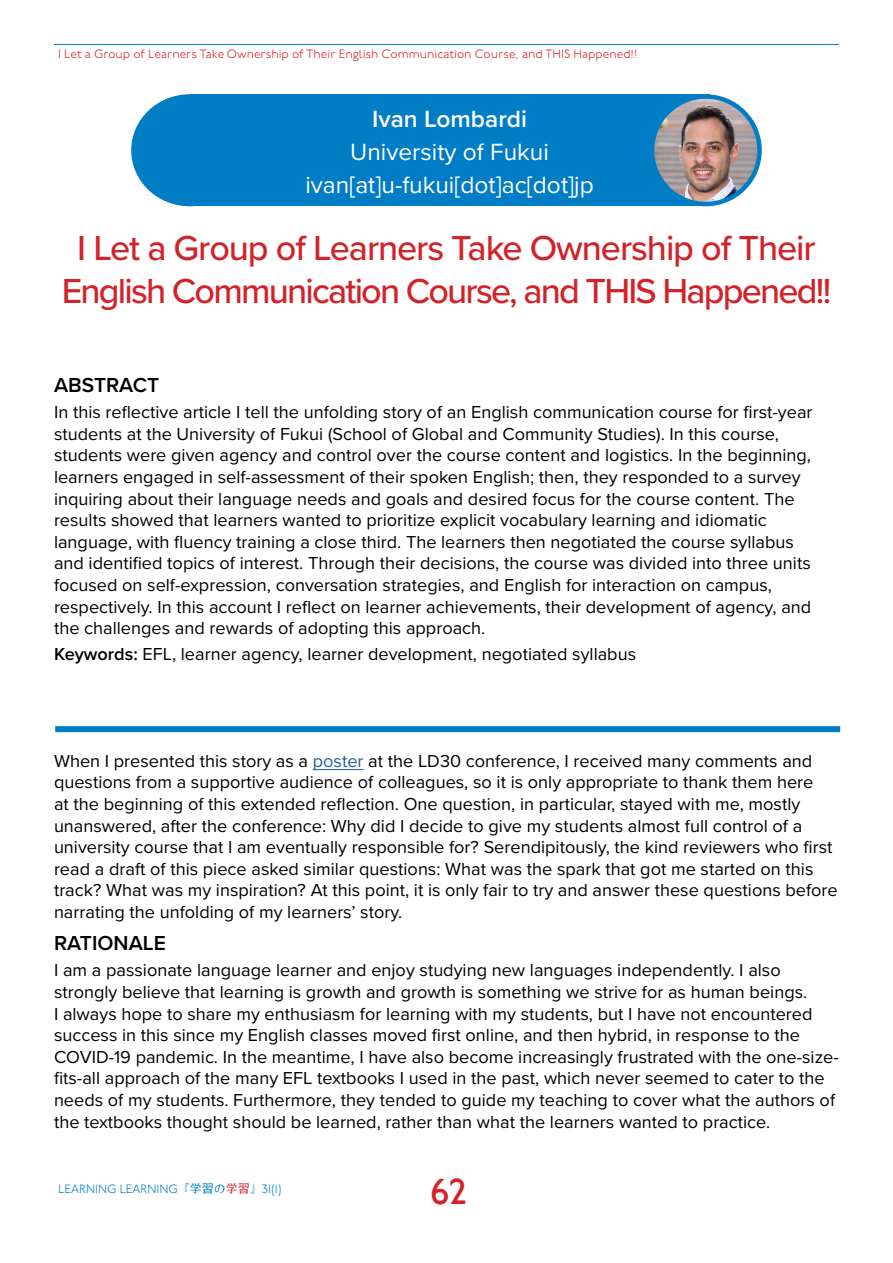
<style>
.page{position:relative;width:893px;height:1263px;background:#fff}
.page>*{position:absolute;margin:0;border:0;box-sizing:border-box;transform-origin:0 0}
.t1{font:500 36px/43.2px "Proxima Nova";letter-spacing:-.05em;color:#d2232a;text-align:center}
.t2{font:500 36px "P22 Underground";color:#d2232a}
.t3{font:24.3px/32.7px "Proxima Nova";color:#fff;text-align:center}
.t4{font:600 24.3px "Proxima Nova";color:#fff}
.t5{font:600 21px "Proxima Nova";color:#000}
.t6{font:18px/21.6px "Proxima Nova";color:#000}
.t7{font:300 12px "P22 Underground";color:#d2232a}
.t8{font:300 12px "P22 Underground";color:#007dc5}
.s1{font-weight:600}
.s2{color:#215e9e}
.s3{font-family:"AB hiro";font-weight:400}
.s4{font-family:"AB hiro";font-weight:400;color:#d2232a}
</style>
<div class="page">
<hr style="left:54px;top:44px;width:785px;height:1px;background:#007dc5">
<hr style="left:313px;top:769px;width:51px;height:1px;background:#215e9e">
<div style="left:55px;top:726px;width:785px;height:6px;background:#007dc5"></div>
<div style="left:190px;top:94px;width:519px;height:112px;background:#007dc5"></div>
<div style="left:133px;top:97px;width:113px;height:107px;background:#007dc5;border-radius:50%"></div>
<div style="left:131px;top:94px;width:117px;height:112px;border:5px solid #007dc5;border-radius:50%"></div>
<img style="left:652px;top:97px;width:107px;height:107px;border-radius:54px">
<div style="left:650px;top:94px;width:112px;height:112px;border:5px solid #007dc5;border-radius:50%"></div>
<p class="t7" style="left:58px;top:47px;width:581px">I Let a Group of Learners Take Ownership of Their English Communication Course, and THIS Happened!!</p>
<h2 class="t4" style="left:372px;top:101px;width:157px">Ivan Lombardi</h2>
<h2 class="t3" style="left:305px;top:135px;width:290px">University of Fukui ivan[at]u-fukui[dot]ac[dot]jp</h2>
<h1 class="t1" style="left:62px;top:225px;width:771px">I Let a Group of Learners Take Ownership of Their<br>English Communication Course, and THIS Happened!!</h1>
<p class="t5" style="left:54px;top:370px;width:107px">ABSTRACT</p>
<p class="t6" style="left:54px;top:401px;width:760px">In this reflective article I tell the unfolding story of an English communication course for first-year students at the University of Fukui (School of Global and Community Studies). In this course, students were given agency and control over the course content and logistics. In the beginning, learners engaged in self-assessment of their spoken English; then, they responded to a survey inquiring about their language needs and goals and desired focus for the course content. The results showed that learners wanted to prioritize explicit vocabulary learning and idiomatic language, with fluency training a close third. The learners then negotiated the course syllabus and identified topics of interest. Through their decisions, the course was divided into three units focused on self-expression, conversation strategies, and English for interaction on campus, respectively. In this account I reflect on learner achievements, their development of agency, and the challenges and rewards of adopting this approach.</p>
<p class="t6" style="left:54px;top:642px;width:584px"><span class="s1">Keywords:</span> EFL, learner agency, learner development, negotiated syllabus</p>
<p class="t6" style="left:54px;top:749px;width:785px">When I presented this story as a <span class="s2">poster</span> at the LD30 conference, I received many comments and questions from a supportive audience of colleagues, so it is only appropriate to thank them here<br>at the beginning of this extended reflection. One question, in particular, stayed with me, mostly unanswered, after the conference: Why did I decide to give my students almost full control of a university course that I am eventually responsible for? Serendipitously, the kind reviewers who first read a draft of this piece asked similar questions: What was the spark that got me started on this track? What was my inspiration? At this point, it is only fair to try and answer these questions before narrating the unfolding of my learners’ story.</p>
<p class="t5" style="left:54px;top:928px;width:113px">RATIONALE</p>
<p class="t6" style="left:54px;top:959px;width:786px">I am a passionate language learner and enjoy studying new languages independently. I also strongly believe that learning is growth and growth is something we strive for as human beings.<br>I always hope to share my enthusiasm for learning with my students, but I have not encountered success in this since my English classes moved first online, and then hybrid, in response to the COVID-19 pandemic. In the meantime, I have also become increasingly frustrated with the one-size&shy;fits-all approach of the many EFL textbooks I used in the past, which never seemed to cater to the needs of my students. Furthermore, they tended to guide my teaching to cover what the authors of the textbooks thought should be learned, rather than what the learners wanted to practice.</p>
<p class="t8" style="left:58px;top:1182px;width:225px">LEARNING LEARNING<span class="s3">『学習の</span><span class="s4">学習</span><span class="s3">』</span>31(1)</p>
<h1 class="t2" style="left:431px;top:1172px;width:37px">62</h1>
</div>
